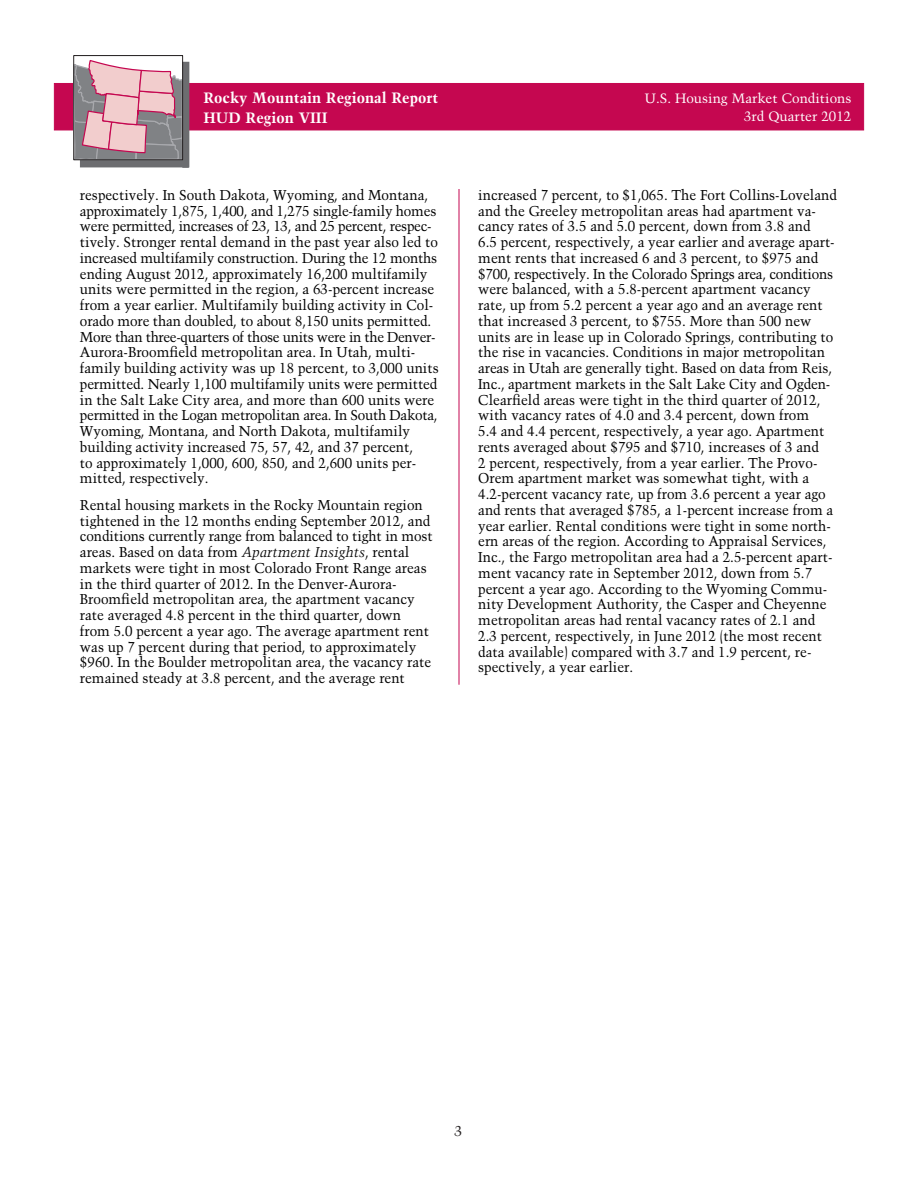
<style>
.page{position:relative;width:918px;height:1188px;background:#fff}
.page>*{position:absolute;margin:0;border:0;box-sizing:border-box;transform-origin:0 0}
.t1{font:700 15px/19.5px "Trump Mediaeval";color:#fff}
.t2{font:14.25px/15.8px "Trump Mediaeval";color:#000;scale:.95 1}
.t3{font:14.25px "Trump Mediaeval";color:#231f20}
.t4{font:13.5px/18px "Trump Mediaeval";color:#fff;text-align:right}
.s1{font-style:italic}
</style>
<div class="page">
<div style="left:54px;top:83px;width:810px;height:47px;background:#c50750"></div>
<svg style="left:73px;top:55px;width:112px;height:106px;background:#c9abb1"></svg>
<div style="left:182px;top:62px;width:7px;height:105px;background:#6c6d70"></div>
<div style="left:80px;top:160px;width:109px;height:7px;background:#6c6d70"></div>
<div style="left:73px;top:55px;width:110px;height:105px;border:1px solid #231f20"></div>
<hr style="left:459px;top:189px;width:1px;height:496px;background:#c50750">
<p class="t1" style="left:203px;top:88px;width:236px">Rocky Mountain Regional Report<br>HUD Region VIII</p>
<p class="t4" style="left:645px;top:89px;width:208px">U.S. Housing Market Conditions<br>3rd Quarter 2012</p>
<p class="t2" style="left:80px;top:187px;width:379px">respectively. In South Dakota, Wyoming, and Montana, approximately 1,875, 1,400, and 1,275 single-family homes were permitted, increases of 23, 13, and 25 percent, respec&shy;tively. Stronger rental demand in the past year also led to increased multifamily construction. During the 12 months ending August 2012, approximately 16,200 multifamily units were permitted in the region, a 63-percent increase from a year earlier. Multifamily building activity in Col&shy;orado more than doubled, to about 8,150 units permitted.<br>More than three-quarters of those units were in the Denver-Aurora-Broomfield metropolitan area. In Utah, multi&shy;family building activity was up 18 percent, to 3,000 units permitted. Nearly 1,100 multifamily units were permitted in the Salt Lake City area, and more than 600 units were permitted in the Logan metropolitan area. In South Dakota, Wyoming, Montana, and North Dakota, multifamily building activity increased 75, 57, 42, and 37 percent,<br>to approximately 1,000, 600, 850, and 2,600 units per&shy;mitted, respectively.</p>
<p class="t2" style="left:80px;top:497px;width:373px">Rental housing markets in the Rocky Mountain region tightened in the 12 months ending September 2012, and conditions currently range from balanced to tight in most areas. Based on data from <span class="s1">Apartment Insights</span>, rental markets were tight in most Colorado Front Range areas in the third quarter of 2012. In the Denver-Aurora-Broomfield metropolitan area, the apartment vacancy rate averaged 4.8 percent in the third quarter, down from 5.0 percent a year ago. The average apartment rent was up 7 percent during that period, to approximately $960. In the Boulder metropolitan area, the vacancy rate remained steady at 3.8 percent, and the average rent</p>
<p class="t2" style="left:478px;top:187px;width:379px">increased 7 percent, to $1,065. The Fort Collins-Loveland and the Greeley metropolitan areas had apartment va&shy;cancy rates of 3.5 and 5.0 percent, down from 3.8 and<br>6.5 percent, respectively, a year earlier and average apart&shy;ment rents that increased 6 and 3 percent, to $975 and $700, respectively. In the Colorado Springs area, conditions were balanced, with a 5.8-percent apartment vacancy rate, up from 5.2 percent a year ago and an average rent that increased 3 percent, to $755. More than 500 new units are in lease up in Colorado Springs, contributing to the rise in vacancies. Conditions in major metropolitan areas in Utah are generally tight. Based on data from Reis, Inc., apartment markets in the Salt Lake City and Ogden-Clearfield areas were tight in the third quarter of 2012, with vacancy rates of 4.0 and 3.4 percent, down from<br>5.4 and 4.4 percent, respectively, a year ago. Apartment rents averaged about $795 and $710, increases of 3 and<br>2 percent, respectively, from a year earlier. The Provo-Orem apartment market was somewhat tight, with a 4.2-percent vacancy rate, up from 3.6 percent a year ago and rents that averaged $785, a 1-percent increase from a year earlier. Rental conditions were tight in some north&shy;ern areas of the region. According to Appraisal Services, Inc., the Fargo metropolitan area had a 2.5-percent apart&shy;ment vacancy rate in September 2012, down from 5.7 percent a year ago. According to the Wyoming Commu&shy;nity Development Authority, the Casper and Cheyenne metropolitan areas had rental vacancy rates of 2.1 and 2.3 percent, respectively, in June 2012 (the most recent data available) compared with 3.7 and 1.9 percent, re&shy;spectively, a year earlier.</p>
<p class="t3" style="left:455px;top:1123px;width:9px">3</p>
</div>
